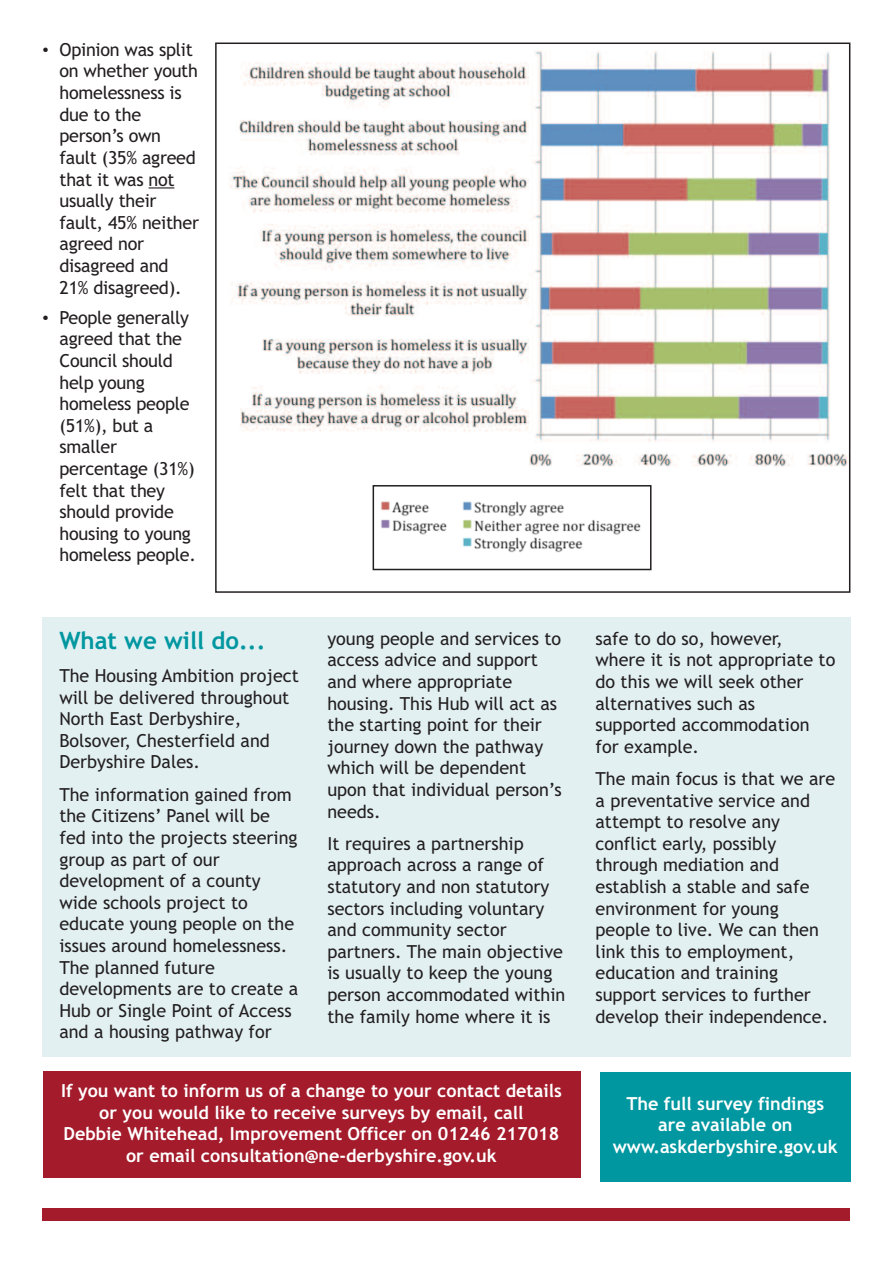
<style>
.page{position:relative;width:893px;height:1263px;background:#fff}
.page>*{position:absolute;margin:0;border:0;box-sizing:border-box;transform-origin:0 0}
.t1{font:700 24px "Trebuchet MS";color:#0097a0}
.t2{font:18px/21.6px "Trebuchet MS";color:#231f20}
.t3{font:700 18px/21.6px "Trebuchet MS";color:#fff;text-align:center}
.s1{font-family:"Arial Unicode MS"}
</style>
<div class="page">
<div style="left:43px;top:617px;width:808px;height:439px;background:#e2f0f2"></div>
<svg style="left:149px;top:187px;width:25px;height:1px"></svg>
<div style="left:43px;top:1208px;width:807px;height:12px;background:#a41b2b"></div>
<img style="left:230px;top:51px;width:617px;height:520px">
<div style="left:215px;top:43px;width:635px;height:550px;border:2px solid #231f20"></div>
<div style="left:43px;top:1072px;width:538px;height:106px;background:#a41b2b"></div>
<div style="left:519px;top:495px;width:303px;height:85px;background:#fff"></div>
<img style="left:376px;top:488px;width:272px;height:79px">
<div style="left:373px;top:485px;width:278px;height:85px;border:2px solid #231f20"></div>
<div style="left:600px;top:1072px;width:250px;height:109px;background:#0097a0"></div>
<p class="t2" style="left:60px;top:39px;width:141px;text-indent:-17px"><span class="s1">•</span> Opinion was split on whether youth homelessness is due to the person’s own fault (35% agreed that it was not usually their fault, 45% neither agreed nor disagreed and<br>21% disagreed).</p>
<p class="t2" style="left:60px;top:307px;width:138px;text-indent:-17px"><span class="s1">•</span> People generally agreed that the<br>Council should help young homeless people (51%), but a smaller percentage (31%) felt that they should provide housing to young homeless people.</p>
<h1 class="t1" style="left:59px;top:627px;width:208px">What we will do...</h1>
<p class="t2" style="left:59px;top:665px;width:241px">The Housing Ambition project will be delivered throughout<br>North East Derbyshire,<br>Bolsover, Chesterfield and<br>Derbyshire Dales.</p>
<p class="t2" style="left:59px;top:784px;width:240px">The information gained from the Citizens’ Panel will be fed into the projects steering group as part of our development of a county wide schools project to educate young people on the issues around homelessness.<br>The planned future developments are to create a<br>Hub or Single Point of Access and a housing pathway for</p>
<p class="t2" style="left:327px;top:628px;width:236px">young people and services to access advice and support and where appropriate housing. This Hub will act as the starting point for their journey down the pathway which will be dependent upon that individual person’s needs.</p>
<p class="t2" style="left:327px;top:833px;width:239px">It requires a partnership approach across a range of statutory and non statutory sectors including voluntary and community sector partners. The main objective is usually to keep the young person accommodated within the family home where it is</p>
<p class="t3" style="left:61px;top:1080px;width:502px">If you want to inform us of a change to your contact details or you would like to receive surveys by email, call<br>Debbie Whitehead, Improvement Officer on 01246 217018 or email consultation@ne-derbyshire.gov.uk</p>
<p class="t2" style="left:595px;top:628px;width:241px">safe to do so, however, where it is not appropriate to do this we will seek other alternatives such as supported accommodation for example.</p>
<p class="t2" style="left:595px;top:768px;width:241px">The main focus is that we are a preventative service and attempt to resolve any conflict early, possibly through mediation and establish a stable and safe environment for young people to live. We can then link this to employment, education and training support services to further develop their independence.</p>
<p class="t3" style="left:613px;top:1093px;width:226px">The full survey findings are available on www.askderbyshire.gov.uk</p>
</div>
